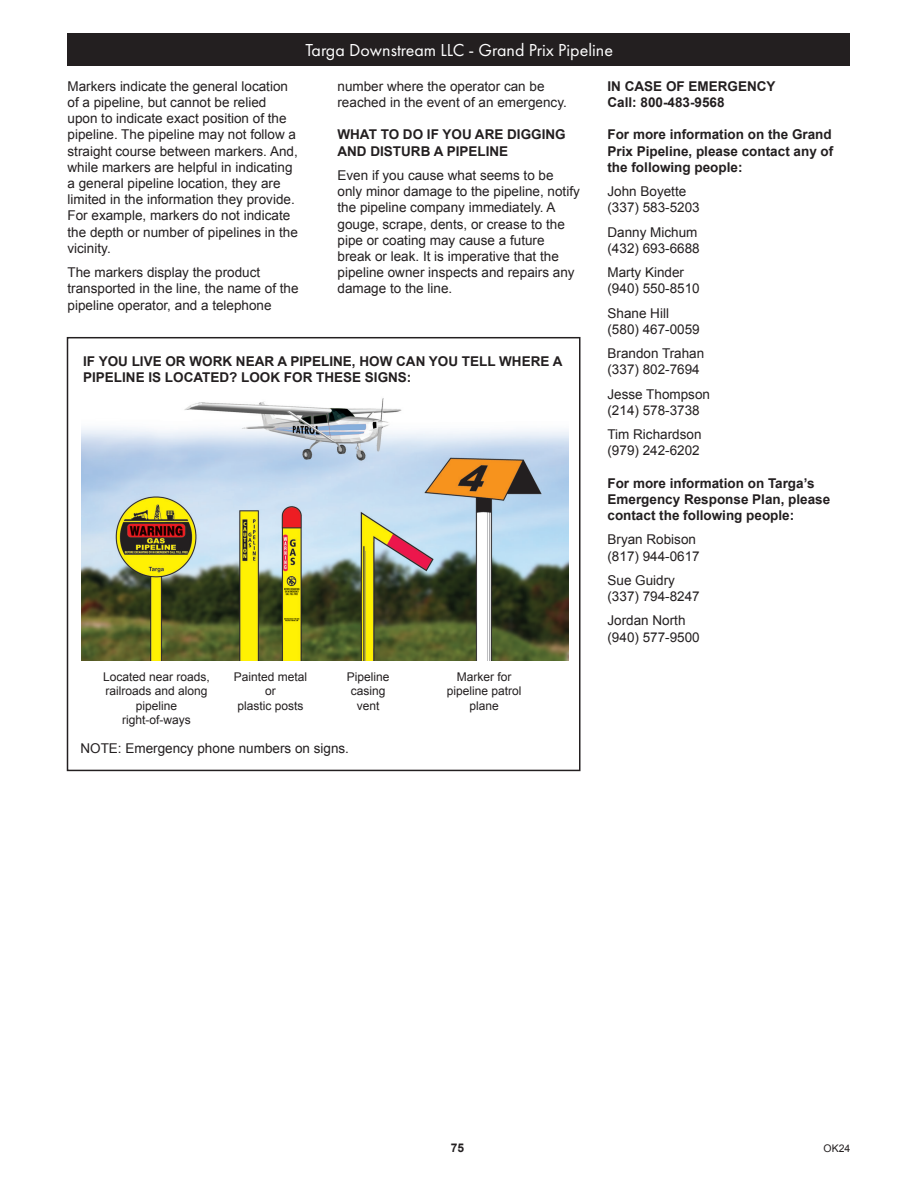
<style>
.page{position:relative;width:918px;height:1188px;background:#fff}
.page>*{position:absolute;margin:0;border:0;box-sizing:border-box;transform-origin:0 0}
.t1{font:18px "Futura PT";color:#fff}
.t2{font:13.5px/16.2px "Arial";color:#231f20}
.t3{font:700 13.5px/16.2px "Arial";color:#231f20}
.t4{font:12px "Arial";color:#231f20}
.t5{font:700 12px "Arial";color:#231f20}
.t6{font:10.5px "Arial";color:#231f20}
</style>
<div class="page">
<div style="left:68px;top:34px;width:782px;height:32px;background:#231f20"></div>
<div style="left:67px;top:337px;width:513px;height:434px;border:2px solid #231f20"></div>
<img style="left:81px;top:398px;width:487px;height:262px">
<p class="t1" style="left:305px;top:39px;width:309px">Targa Downstream LLC - Grand Prix Pipeline</p>
<p class="t2" style="left:68px;top:78px;width:232px">Markers indicate the general location of a pipeline, but cannot be relied upon to indicate exact position of the pipeline. The pipeline may not follow a straight course between markers. And, while markers are helpful in indicating a general pipeline location, they are limited in the information they provide.<br>For example, markers do not indicate the depth or number of pipelines in the vicinity.</p>
<p class="t2" style="left:68px;top:264px;width:194px">The markers display the product</p>
<p class="t2" style="left:68px;top:281px;width:233px">transported in the line, the name of the</p>
<p class="t2" style="left:68px;top:297px;width:206px">pipeline operator, and a telephone</p>
<p class="t2" style="left:338px;top:78px;width:209px">number where the operator can be</p>
<p class="t2" style="left:338px;top:94px;width:231px">reached in the event of an emergency.</p>
<p class="t3" style="left:338px;top:127px;width:230px">WHAT TO DO IF YOU ARE DIGGING<br>AND DISTURB A PIPELINE</p>
<p class="t2" style="left:338px;top:167px;width:244px">Even if you cause what seems to be only minor damage to the pipeline, notify the pipeline company immediately. A gouge, scrape, dents, or crease to the pipe or coating may cause a future break or leak. It is imperative that the pipeline owner inspects and repairs any damage to the line.</p>
<p class="t3" style="left:83px;top:353px;width:481px">IF YOU LIVE OR WORK NEAR A PIPELINE, HOW CAN YOU TELL WHERE A<br>PIPELINE IS LOCATED? LOOK FOR THESE SIGNS:</p>
<p class="t4" style="left:103px;top:669px;width:108px">Located near roads,</p>
<p class="t4" style="left:105px;top:683px;width:104px">railroads and along</p>
<p class="t4" style="left:136px;top:698px;width:43px">pipeline</p>
<p class="t4" style="left:122px;top:712px;width:70px">right-of-ways</p>
<p class="t4" style="left:234px;top:669px;width:75px">Painted metal</p>
<p class="t4" style="left:265px;top:683px;width:12px">or</p>
<p class="t4" style="left:237px;top:698px;width:68px">plastic posts</p>
<p class="t4" style="left:347px;top:669px;width:44px">Pipeline</p>
<p class="t4" style="left:351px;top:683px;width:36px">casing</p>
<p class="t4" style="left:357px;top:698px;width:24px">vent</p>
<p class="t4" style="left:457px;top:669px;width:56px">Marker for</p>
<p class="t4" style="left:447px;top:683px;width:76px">pipeline patrol</p>
<p class="t4" style="left:469px;top:698px;width:31px">plane</p>
<p class="t2" style="left:80px;top:740px;width:270px">NOTE: Emergency phone numbers on signs.</p>
<p class="t3" style="left:608px;top:78px;width:170px">IN CASE OF EMERGENCY</p>
<p class="t3" style="left:608px;top:95px;width:119px">Call: 800-483-9568</p>
<p class="t3" style="left:608px;top:127px;width:227px;text-align:justify">For more information on the Grand Prix Pipeline, please contact any of the following people:</p>
<p class="t2" style="left:608px;top:183px;width:80px">John Boyette</p>
<p class="t2" style="left:608px;top:200px;width:94px">(337) 583-5203</p>
<p class="t2" style="left:608px;top:224px;width:92px">Danny Michum</p>
<p class="t2" style="left:608px;top:240px;width:94px">(432) 693-6688</p>
<p class="t2" style="left:608px;top:264px;width:78px">Marty Kinder</p>
<p class="t2" style="left:608px;top:281px;width:94px">(940) 550-8510</p>
<p class="t2" style="left:608px;top:305px;width:63px">Shane Hill</p>
<p class="t2" style="left:608px;top:321px;width:94px">(580) 467-0059</p>
<p class="t2" style="left:608px;top:345px;width:98px">Brandon Trahan</p>
<p class="t2" style="left:608px;top:362px;width:94px">(337) 802-7694</p>
<p class="t2" style="left:608px;top:386px;width:104px">Jesse Thompson</p>
<p class="t2" style="left:608px;top:402px;width:94px">(214) 578-3738</p>
<p class="t2" style="left:608px;top:426px;width:96px">Tim Richardson</p>
<p class="t2" style="left:608px;top:443px;width:94px">(979) 242-6202</p>
<p class="t3" style="left:608px;top:475px;width:209px">For more information on Targa’s</p>
<p class="t3" style="left:608px;top:492px;width:224px">Emergency Response Plan, please</p>
<p class="t3" style="left:608px;top:508px;width:188px">contact the following people:</p>
<p class="t2" style="left:608px;top:532px;width:90px">Bryan Robison</p>
<p class="t2" style="left:608px;top:548px;width:94px">(817) 944-0617</p>
<p class="t2" style="left:608px;top:572px;width:69px">Sue Guidry</p>
<p class="t2" style="left:608px;top:588px;width:94px">(337) 794-8247</p>
<p class="t2" style="left:608px;top:613px;width:80px">Jordan North</p>
<p class="t2" style="left:608px;top:629px;width:94px">(940) 577-9500</p>
<p class="t5" style="left:451px;top:1140px;width:15px">75</p>
<p class="t6" style="left:824px;top:1141px;width:28px">OK24</p>
</div>
